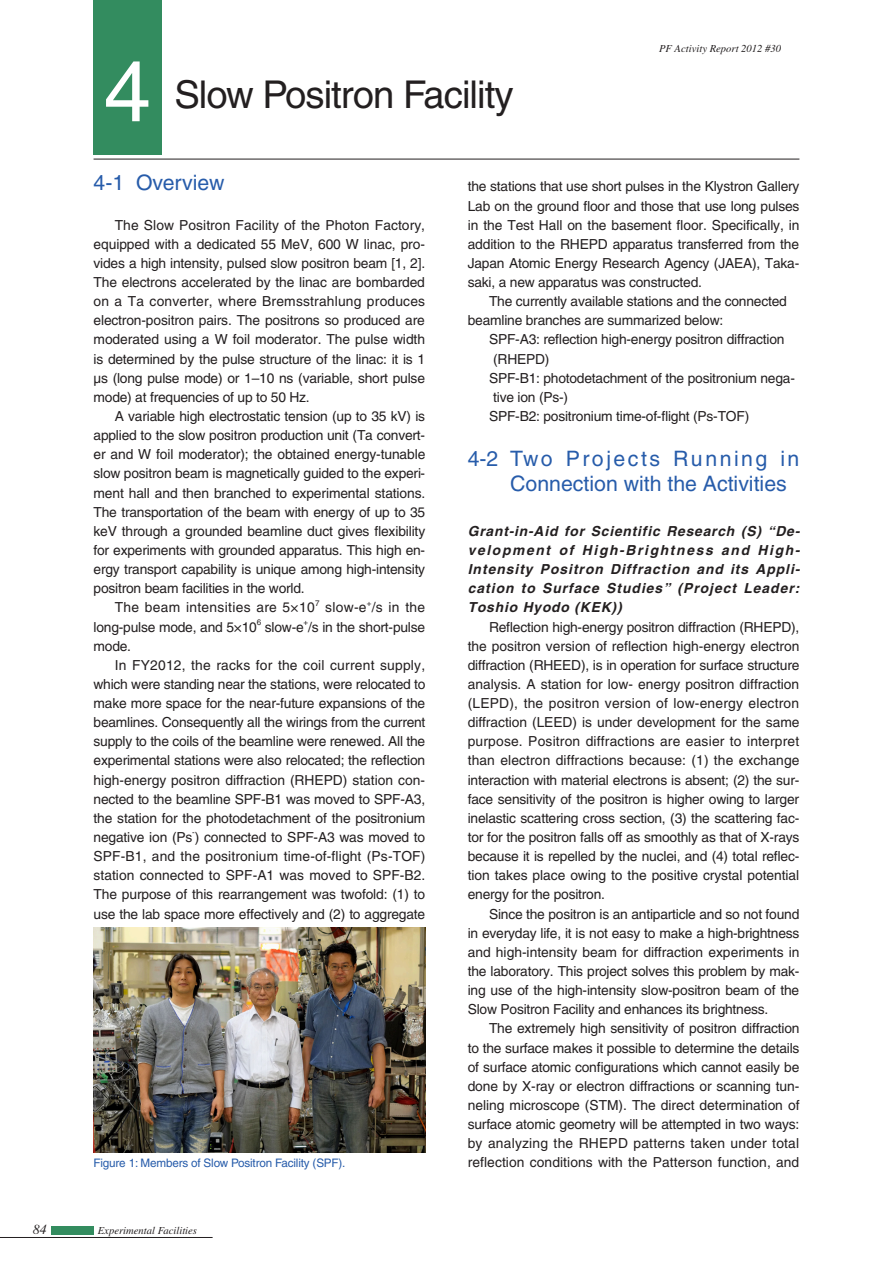
<style>
.page{position:relative;width:893px;height:1263px;background:#fff}
.page>*{position:absolute;margin:0;border:0;box-sizing:border-box;transform-origin:0 0}
.t1{font:85.05px "Helvetica";color:#fff}
.大見出し{font:38.25px "Helvetica";letter-spacing:-.025em;color:#231f20}
.節題{font:21.3px/25.5px "Helvetica";color:#275caa}
.本文{font:13.8px/19.2px "Helvetica";letter-spacing:-.015em;color:#231f20;text-align:justify}
.本文-2{font:italic 700 13.8px/19.2px "Helvetica";letter-spacing:.075em;color:#231f20;text-align:justify}
.本文-3{font:13.8px "Helvetica";letter-spacing:.005em;color:#231f20}
.本文-4{font:13.8px "Helvetica";letter-spacing:.02em;color:#231f20}
.t2{font:italic 13.8px "Times";color:#231f20}
.図説明{font:11.7px "Helvetica";letter-spacing:-.015em;color:#275caa}
.t3{font:italic 10.65px "Times";color:#231f20}
.本文-5{font:8.1px "Helvetica";color:#231f20}
</style>
<div class="page">
<div style="left:51px;top:1226px;width:43px;height:8px;background:#338c5f"></div>
<hr style="left:0;top:1237px;width:213px;height:1px;background:#231f20">
<div style="left:94px;top:0;width:68px;height:154px;background:#338c5f"></div>
<hr style="left:94px;top:159px;width:705px;height:1px;background:#231f20">
<img style="left:94px;top:927px;width:331px;height:225px">
<p class="t1" style="left:104px;top:42px;width:49px">4</p>
<p class="大見出し" style="left:174px;top:72px;width:341px">Slow Positron Facility</p>
<p class="t3" style="left:659px;top:43px;width:124px">PF Activity Report 2012 #30</p>
<p class="節題" style="left:94px;top:170px;width:132px">4-1 Overview</p>
<p class="本文" style="left:94px;top:215px;width:333px;text-indent:21px">The Slow Positron Facility of the Photon Factory, equipped with a dedicated 55 MeV, 600 W linac, pro&shy;vides a high intensity, pulsed slow positron beam [1, 2].<br>The electrons accelerated by the linac are bombarded on a Ta converter, where Bremsstrahlung produces electron-positron pairs. The positrons so produced are moderated using a W foil moderator. The pulse width is determined by the pulse structure of the linac: it is 1 μs (long pulse mode) or 1–10 ns (variable, short pulse mode) at frequencies of up to 50 Hz.</p>
<p class="本文" style="left:94px;top:406px;width:333px;text-indent:21px">A variable high electrostatic tension (up to 35 kV) is applied to the slow positron production unit (Ta convert&shy;er and W foil moderator); the obtained energy-tunable slow positron beam is magnetically guided to the experi&shy;ment hall and then branched to experimental stations.<br>The transportation of the beam with energy of up to 35 keV through a grounded beamline duct gives flexibility for experiments with grounded apparatus. This high en&shy;ergy transport capability is unique among high-intensity positron beam facilities in the world.</p>
<p class="本文-4" style="left:115px;top:599px;width:201px">The beam intensities are 5×10</p>
<p class="本文-5" style="left:315px;top:598px;width:6px">7</p>
<p class="本文-4" style="left:325px;top:599px;width:102px">slow-e /s in the</p>
<p class="本文-5" style="left:367px;top:598px;width:6px">+</p>
<p class="本文" style="left:94px;top:617px;width:165px">long-pulse mode, and 5×10</p>
<p class="本文-5" style="left:257px;top:617px;width:6px">6</p>
<p class="本文" style="left:265px;top:617px;width:162px">slow-e /s in the short-pulse</p>
<p class="本文-5" style="left:304px;top:617px;width:6px">+</p>
<p class="本文" style="left:94px;top:636px;width:39px">mode.</p>
<p class="本文" style="left:94px;top:655px;width:333px;text-indent:21px">In FY2012, the racks for the coil current supply, which were standing near the stations, were relocated to make more space for the near-future expansions of the beamlines. Consequently all the wirings from the current supply to the coils of the beamline were renewed. All the experimental stations were also relocated; the reflection high-energy positron diffraction (RHEPD) station con&shy;nected to the beamline SPF-B1 was moved to SPF-A3, the station for the photodetachment of the positronium negative ion (Ps ) connected to SPF-A3 was moved to</p>
<p class="本文-5" style="left:192px;top:828px;width:4px">-</p>
<p class="本文" style="left:94px;top:847px;width:333px">SPF-B1, and the positronium time-of-flight (Ps-TOF) station connected to SPF-A1 was moved to SPF-B2.<br>The purpose of this rearrangement was twofold: (1) to use the lab space more effectively and (2) to aggregate</p>
<p class="本文" style="left:468px;top:177px;width:333px">the stations that use short pulses in the Klystron Gallery Lab on the ground floor and those that use long pulses in the Test Hall on the basement floor. Specifically, in addition to the RHEPD apparatus transferred from the Japan Atomic Energy Research Agency (JAEA), Taka&shy;saki, a new apparatus was constructed.</p>
<p class="本文" style="left:468px;top:292px;width:321px;text-indent:21px">The currently available stations and the connected beamline branches are summarized below:</p>
<p class="本文" style="left:493px;top:330px;width:293px;text-indent:-4px">SPF-A3: reflection high-energy positron diffraction (RHEPD)</p>
<p class="本文" style="left:493px;top:368px;width:303px;text-indent:-4px">SPF-B1: photodetachment of the positronium nega&shy;tive ion (Ps-)</p>
<p class="本文" style="left:489px;top:406px;width:262px">SPF-B2: positronium time-of-flight (Ps-TOF)</p>
<p class="節題" style="left:510px;top:445px;width:291px;text-indent:-43px">4-2 Two Projects Running in<br>Connection with the Activities</p>
<p class="本文-2" style="left:468px;top:521px;width:334px">Grant-in-Aid for Scientific Research (S) “De&shy;velopment of High-Brightness and High-Intensity Positron Diffraction and its Appli&shy;cation to Surface Studies” (Project Leader:<br>Toshio Hyodo (KEK))</p>
<p class="本文" style="left:468px;top:617px;width:333px;text-indent:21px">Reflection high-energy positron diffraction (RHEPD), the positron version of reflection high-energy electron diffraction (RHEED), is in operation for surface structure analysis. A station for low- energy positron diffraction (LEPD), the positron version of low-energy electron diffraction (LEED) is under development for the same purpose. Positron diffractions are easier to interpret than electron diffractions because: (1) the exchange interaction with material electrons is absent; (2) the sur&shy;face sensitivity of the positron is higher owing to larger inelastic scattering cross section, (3) the scattering fac&shy;tor for the positron falls off as smoothly as that of X-rays because it is repelled by the nuclei, and (4) total reflec&shy;tion takes place owing to the positive crystal potential energy for the positron.</p>
<p class="本文" style="left:468px;top:904px;width:333px;text-indent:21px">Since the positron is an antiparticle and so not found in everyday life, it is not easy to make a high-brightness and high-intensity beam for diffraction experiments in the laboratory. This project solves this problem by mak&shy;ing use of the high-intensity slow-positron beam of the Slow Positron Facility and enhances its brightness.</p>
<p class="本文" style="left:468px;top:1019px;width:333px;text-indent:21px">The extremely high sensitivity of positron diffraction to the surface makes it possible to determine the details of surface atomic configurations which cannot easily be done by X-ray or electron diffractions or scanning tun&shy;neling microscope (STM). The direct determination of surface atomic geometry will be attempted in two ways: by analyzing the RHEPD patterns taken under total</p>
<p class="図説明" style="left:94px;top:1156px;width:253px">Figure 1: Members of Slow Positron Facility (SPF).</p>
<p class="本文-3" style="left:468px;top:1154px;width:333px">reflection conditions with the Patterson function, and</p>
<p class="t2" style="left:33px;top:1222px;width:15px">84</p>
<p class="t3" style="left:98px;top:1224px;width:101px">Experimental Facilities</p>
</div>
